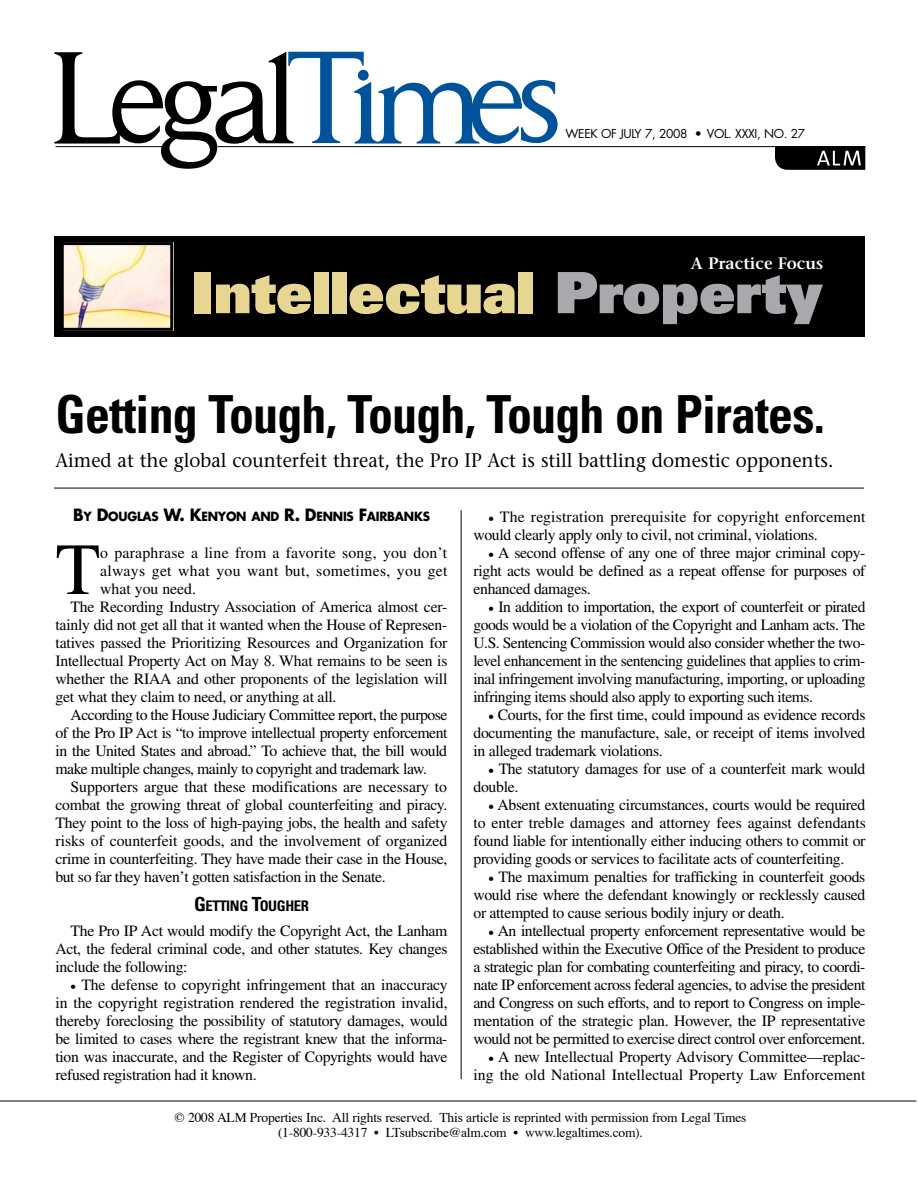
<style>
.page{position:relative;width:918px;height:1188px;background:#fff}
.page>*{position:absolute;margin:0;border:0;box-sizing:border-box;transform-origin:0 0}
.t1{font:73.35px "Times LT Std";color:#000}
.t2{font:57px "Univers LT Std X Black";letter-spacing:-.005em;color:#e7d592}
.t3{font:700 condensed 52.5px "Univers LT Std";letter-spacing:-.015em;color:#000;scale:.95 1}
.t4{font:500 19.5px "Stone Serif Std";color:#000;scale:.95 1}
.t5{font:600 16.5px "Stone Serif Std";color:#fff}
.t6{font:15.75px/18px "Times LT Std";letter-spacing:-.02em;color:#000;text-align:justify}
.t7{font:15.75px/18px "Times LT Std";letter-spacing:.005em;color:#000}
.t8{font:15.75px "Times LT Std";letter-spacing:.015em;color:#000}
.t9{font:15.75px "Times LT Std";letter-spacing:.02em;color:#000}
.t10{font:15.75px "Times LT Std";color:#000}
.t11{font:700 condensed 14.7px "Univers LT Std";letter-spacing:-.025em;color:#000}
.t12{font:13.5px/15px "Times";letter-spacing:-.015em;color:#000;text-align:center}
.t13{font:700 12.3px "Futura Std";letter-spacing:-.02em;color:#000;scale:.95 1}
.t14{font:12px "Futura";letter-spacing:-.03em;color:#000}
.s1{color:#a7a9ac}
.s2{font-size:16.5px}
.s3{font-size:19.5px}
</style>
<div class="page">
<hr style="left:0;top:1101px;width:916px;height:1px;background:#000">
<svg style="left:54px;top:52px;width:504px;height:117px"></svg>
<hr style="left:218px;top:146px;width:648px;height:1px;background:#000">
<svg style="left:775px;top:147px;width:90px;height:23px;background:#202020"></svg>
<hr style="left:56px;top:146px;width:111px;height:1px;background:#000">
<hr style="left:461px;top:510px;width:1px;height:569px;background:#000">
<div style="left:54px;top:236px;width:810px;height:101px;background:#000"></div>
<img style="left:65px;top:246px;width:104px;height:81px">
<div style="left:61px;top:242px;width:112px;height:89px;border:3px solid #000"></div>
<hr style="left:54px;top:488px;width:810px;height:1px;background:#000">
<p class="t14" style="left:566px;top:125px;width:241px">WEEK OF July 7, 2008 • VOL. XXXI, NO. 27</p>
<p class="t5" style="left:691px;top:254px;width:134px">A Practice Focus</p>
<h2 class="t2" style="left:192px;top:255px;width:633px">Intellectual <span class="s1">Property</span></h2>
<h3 class="t3" style="left:56px;top:382px;width:811px">Getting Tough, Tough, Tough on Pirates.</h3>
<p class="t4" style="left:56px;top:449px;width:820px">Aimed at the global counterfeit threat, the Pro IP Act is still battling domestic opponents.</p>
<p class="t13" style="left:73px;top:508px;width:377px"><span class="s2">B</span>Y <span class="s2">D</span>OUGLAS <span class="s2">W. K</span>ENYON AND <span class="s2">R. D</span>ENNIS <span class="s2">F</span>AIRBANKS</p>
<h1 class="t1" style="left:56px;top:528px;width:46px">T</h1>
<p class="t8" style="left:100px;top:544px;width:348px">o paraphrase a line from a favorite song, you don’t</p>
<p class="t7" style="left:473px;top:508px;width:394px;text-indent:15px">• The registration prerequisite for copyright enforcement would clearly apply only to civil, not criminal, violations.</p>
<p class="t6" style="left:473px;top:544px;width:394px;text-indent:15px">• A second offense of any one of three major criminal copy&shy;right acts would be defined as a repeat offense for purposes of enhanced damages.</p>
<p class="t6" style="left:473px;top:598px;width:394px;text-indent:15px">• In addition to importation, the export of counterfeit or pirated goods would be a violation of the Copyright and Lanham acts. The U.S. Sentencing Com-mis- sion would also consider whether the two&shy;level enhancement in the sentencing guidelines that applies to crim&shy;inal infringement involving manufacturing, importing, or uploading infringing items should also apply to exporting such items.</p>
<p class="t6" style="left:473px;top:706px;width:394px;text-indent:15px">• Courts, for the first time, could impound as evidence records documenting the manufacture, sale, or receipt of items involved in alleged trademark violations.</p>
<p class="t6" style="left:473px;top:760px;width:394px;text-indent:15px">• The statutory damages for use of a counterfeit mark would double.</p>
<p class="t6" style="left:473px;top:796px;width:394px;text-indent:15px">• Absent extenuating circumstances, courts would be required to enter treble damages and attorney fees against defendants found liable for intentionally either inducing others to commit or providing goods or services to facilitate acts of counterfeiting.</p>
<p class="t6" style="left:473px;top:868px;width:394px;text-indent:15px">• The maximum penalties for trafficking in counterfeit goods would rise where the defendant knowingly or recklessly caused or attempted to cause serious bodily injury or death.</p>
<p class="t6" style="left:473px;top:922px;width:394px;text-indent:15px">• An intellectual property en-force-ment representative would be established within the Executive Office of the Pres-i-dent to produce a strategic plan for combating counterfeiting and piracy, to coordi&shy;nate IP enforcement across federal agencies, to advise the president and Congress on such efforts, and to report to Congress on imple&shy;mentation of the strategic plan. How-ever, the IP representative would not be permitted to exercise direct control over enforcement.</p>
<p class="t7" style="left:473px;top:1048px;width:394px;text-align:right">• A new Intellectual Prop-erty Advis- ory Committee—replac&shy;ing the old National Intellectual Property Law Enforcement</p>
<p class="t12" style="left:175px;top:1109px;width:573px">© 2008 ALM Properties Inc. All rights reserved. This article is reprinted with permission from Legal Times (1-800-933-4317 • LTsubscribe@alm.com • www.legaltimes.com).</p>
<p class="t9" style="left:100px;top:562px;width:349px">always get what you want but, sometimes, you get</p>
<p class="t10" style="left:100px;top:580px;width:97px">what you need.</p>
<p class="t6" style="left:71px;top:598px;width:379px">The Recording Industry Association of America almost cer-</p>
<p class="t6" style="left:56px;top:616px;width:394px">tainly did not get all that it wanted when the House of Rep-re- sen-</p>
<p class="t6" style="left:56px;top:634px;width:393px">tatives passed the Prioritizing Resources and Organization for</p>
<p class="t6" style="left:56px;top:652px;width:394px">Intel-lec-tual Property Act on May 8. What remains to be seen is</p>
<p class="t6" style="left:56px;top:670px;width:393px">whether the RIAA and other proponents of the legislation will</p>
<p class="t6" style="left:56px;top:688px;width:283px">get what they claim to need, or anything at all.</p>
<p class="t6" style="left:71px;top:706px;width:379px">According to the House Judiciary Com-mit-tee report, the purpose</p>
<p class="t6" style="left:56px;top:724px;width:394px">of the Pro IP Act is “to improve intellectual property enforcement</p>
<p class="t6" style="left:56px;top:742px;width:393px">in the United States and abroad.” To achieve that, the bill would</p>
<p class="t6" style="left:56px;top:760px;width:373px">make multiple changes, mainly to copyright and trademark law.</p>
<p class="t6" style="left:71px;top:778px;width:378px">Supporters argue that these modifications are necessary to</p>
<p class="t6" style="left:56px;top:796px;width:394px">combat the growing threat of global counterfeiting and piracy.</p>
<p class="t6" style="left:56px;top:814px;width:394px">They point to the loss of high-paying jobs, the health and safety</p>
<p class="t6" style="left:56px;top:832px;width:393px">risks of counterfeit goods, and the involvement of organized</p>
<p class="t6" style="left:56px;top:850px;width:394px">crime in counterfeiting. They have made their case in the House,</p>
<p class="t6" style="left:56px;top:868px;width:332px">but so far they haven’t gotten satisfaction in the Senate.</p>
<p class="t11" style="left:194px;top:897px;width:116px"><span class="s3">G</span>etting <span class="s3">T</span>ougher</p>
<p class="t6" style="left:56px;top:922px;width:394px;text-indent:15px">The Pro IP Act would modify the Copy-right Act, the Lanham Act, the federal criminal code, and other statutes. Key changes include the following:</p>
<p class="t6" style="left:56px;top:976px;width:394px;text-indent:15px">• The defense to copyright infringement that an inaccuracy in the copyright registration rendered the registration invalid, thereby foreclosing the possibility of statutory damages, would be limited to cases where the registrant knew that the informa&shy;tion was inaccurate, and the Register of Copyrights would have refused registration had it known.</p>
</div>
